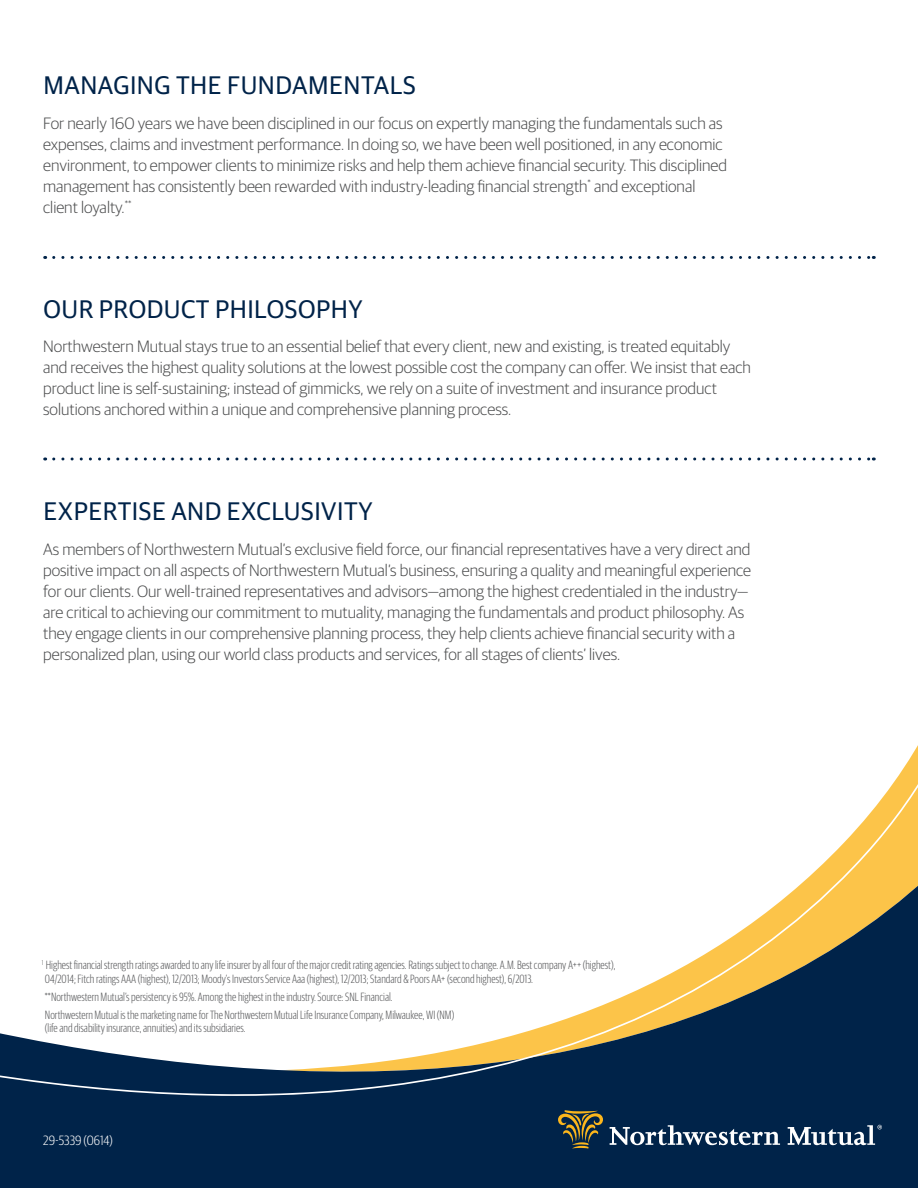
<style>
.page{position:relative;width:918px;height:1188px;background:#fff}
.page>*{position:absolute;margin:0;border:0;box-sizing:border-box;transform-origin:0 0}
.t1{font:25.5px "Guardian Sans";letter-spacing:.02em;color:#002349}
.t2{font:300 16.5px/21px "Guardian Sans";color:#4b4c4d}
.t3{font:300 13.5px "Guardian Sans Cond";letter-spacing:-.005em;color:#fff}
.t4{font:300 12px/13.5px "Guardian Sans X Cond";color:#57585a}
</style>
<div class="page">
<div style="left:0;top:1100px;width:918px;height:88px;background:#002349"></div>
<svg style="left:0;top:762px;width:918px;height:338px"></svg>
<svg style="left:610px;top:1125px;width:170px;height:20px"></svg>
<svg style="left:558px;top:1110px;width:45px;height:38px;background:#4f513a"></svg>
<svg style="left:788px;top:1125px;width:94px;height:20px"></svg>
<svg style="left:54px;top:256px;width:820px;height:3px"></svg>
<svg style="left:54px;top:458px;width:820px;height:2px"></svg>
<h1 class="t1" style="left:43px;top:67px;width:374px">MANAGING THE FUNDAMENTALS</h1>
<p class="t2" style="left:43px;top:111px;width:685px">For nearly 160 years we have been disciplined in our focus on expertly managing the fundamentals such as expenses, claims and investment performance. In doing so, we have been well positioned, in any economic environment, to empower clients to minimize risks and help them achieve financial security. This disciplined management has consistently been rewarded with industry-leading financial strength<sup>*</sup> and exceptional client loyalty.<sup>**</sup></p>
<h1 class="t1" style="left:43px;top:291px;width:321px">OUR PRODUCT PHILOSOPHY</h1>
<p class="t2" style="left:43px;top:335px;width:709px">Northwestern Mutual stays true to an essential belief that every client, new and existing, is treated equitably and receives the highest quality solutions at the lowest possible cost the company can offer. We insist that each product line is self-sustaining; instead of gimmicks, we rely on a suite of investment and insurance product solutions anchored within a unique and comprehensive planning process.</p>
<h1 class="t1" style="left:43px;top:493px;width:331px">EXPERTISE AND EXCLUSIVITY</h1>
<p class="t2" style="left:43px;top:537px;width:710px">As members of Northwestern Mutual’s exclusive field force, our financial representatives have a very direct and positive impact on all aspects of Northwestern Mutual’s business, ensuring a quality and meaningful experience for our clients. Our well-trained representatives and advisors—among the highest credentialed in the industry— are critical to achieving our commitment to mutuality, managing the fundamentals and product philosophy. As they engage clients in our comprehensive planning process, they help clients achieve financial security with a personalized plan, using our world class products and services, for all stages of clients’ lives.</p>
<p class="t4" style="left:42px;top:958px;width:575px"><sup>1</sup> Highest financial strength ratings awarded to any life insurer by all four of the major credit rating agencies. Ratings subject to change. A.M. Best company A++ (highest),<br>04/2014; Fitch ratings AAA (highest), 12/2013; Moody’s Investors Service Aaa (highest), 12/2013; Standard &amp; Poors AA+ (second highest), 6/2013.</p>
<p class="t4" style="left:45px;top:987px;width:411px;line-height:17.9px">**Northwestern Mutual’s persistency is 95%. Among the highest in the industry. Source: SNL Financial.<br>Northwestern Mutual is the marketing name for The Northwestern Mutual Life Insurance Company, Milwaukee, WI (NM)</p>
<p class="t4" style="left:45px;top:1021px;width:202px">(life and disability insurance, annuities) and its subsidiaries.</p>
<p class="t3" style="left:43px;top:1131px;width:71px">29-5339 (0614)</p>
</div>
